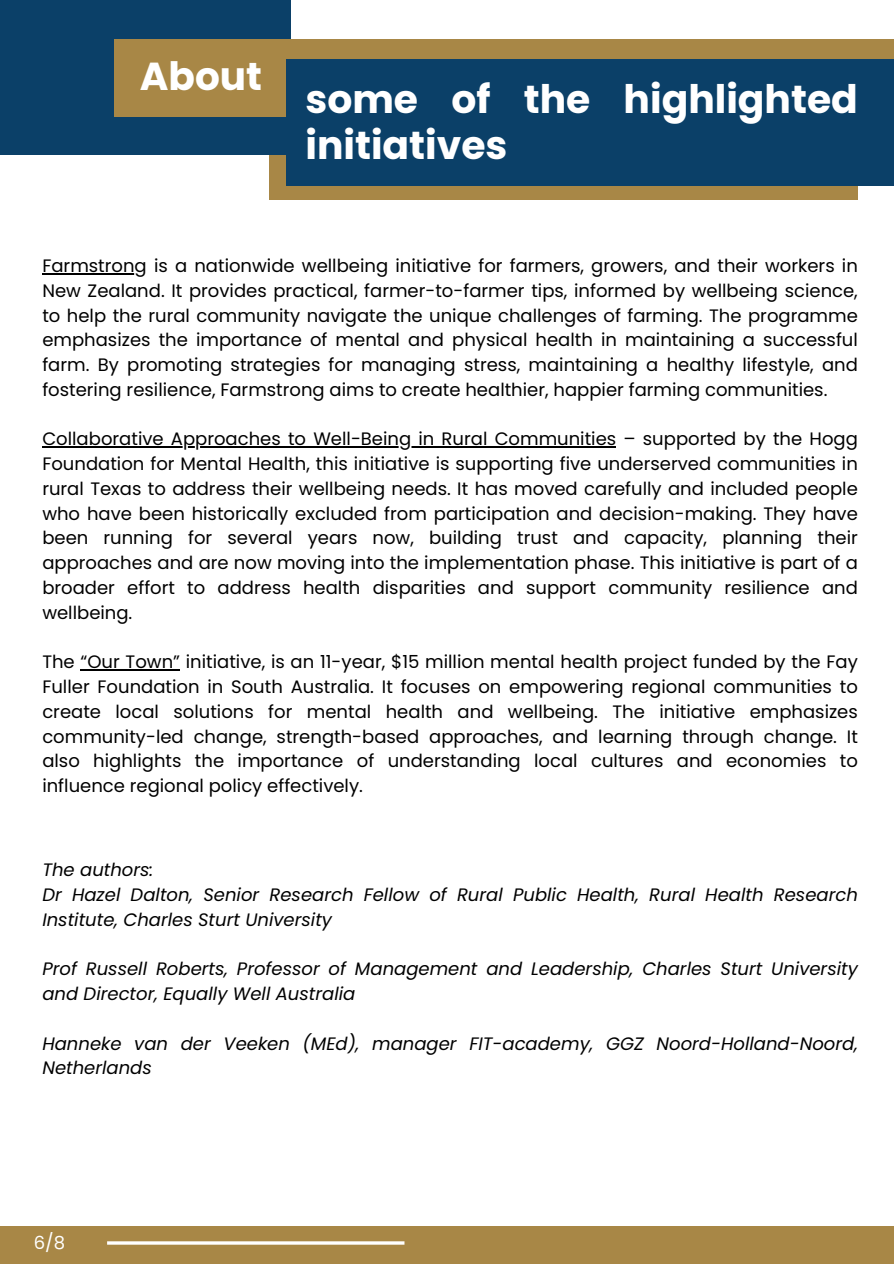
<style>
.page{position:relative;width:894px;height:1264px;background:#fff}
.page>*{position:absolute;margin:0;border:0;box-sizing:border-box;transform-origin:0 0}
.t1{font:700 39.3px/46.2px "Poppins";color:#fff}
.t2{font:700 39px "Poppins";color:#fff}
.t3{font:18px/24.8px "Poppins";color:#000;text-align:justify}
.t4{font:italic 18px/24.8px "Poppins";color:#000}
.t5{font:18px "Poppins";color:#fff}
</style>
<div class="page">
<div style="left:0;top:1225px;width:893px;height:38px;background:#a88746"></div>
<hr style="left:107px;top:1241px;width:297px;height:3px;background:#fff">
<div style="left:0;top:0;width:290px;height:155px;background:#0b4068"></div>
<div style="left:114px;top:39px;width:779px;height:78px;background:#a88746"></div>
<div style="left:269px;top:155px;width:588px;height:44px;background:#a88746"></div>
<div style="left:286px;top:59px;width:607px;height:126px;background:#0b4068"></div>
<hr style="left:42px;top:273px;width:105px;height:1px;background:#000">
<hr style="left:42px;top:446px;width:574px;height:1px;background:#000">
<hr style="left:81px;top:669px;width:99px;height:1px;background:#000">
<h2 class="t2" style="left:140px;top:49px;width:124px">About</h2>
<h1 class="t1" style="left:305px;top:76px;width:553px">some of the highlighted initiatives</h1>
<p class="t3" style="left:42px;top:253px;width:816px">Farmstrong is a nationwide wellbeing initiative for farmers, growers, and their workers in New Zealand. It provides practical, farmer-to-farmer tips, informed by wellbeing science, to help the rural community navigate the unique challenges of farming. The programme emphasizes the importance of mental and physical health in maintaining a successful farm. By promoting strategies for managing stress, maintaining a healthy lifestyle, and fostering resilience, Farmstrong aims to create healthier, happier farming communities.</p>
<p class="t3" style="left:42px;top:427px;width:816px">Collaborative Approaches to Well-Being in Rural Communities – supported by the Hogg Foundation for Mental Health, this initiative is supporting five underserved communities in rural Texas to address their wellbeing needs. It has moved carefully and included people who have been historically excluded from participation and decision-making. They have been running for several years now, building trust and capacity, planning their approaches and are now moving into the implementation phase. This initiative is part of a broader effort to address health disparities and support community resilience and wellbeing.</p>
<p class="t3" style="left:42px;top:649px;width:816px">The “Our Town” initiative, is an 11-year, $15 million mental health project funded by the Fay Fuller Foundation in South Australia. It focuses on empowering regional communities to create local solutions for mental health and wellbeing. The initiative emphasizes community-led change, strength-based approaches, and learning through change. It also highlights the importance of understanding local cultures and economies to influence regional policy effectively.</p>
<p class="t4" style="left:42px;top:857px;width:816px">The authors:<br>Dr Hazel Dalton, Senior Research Fellow of Rural Public Health, Rural Health Research<br>Institute, Charles Sturt University</p>
<p class="t4" style="left:42px;top:956px;width:816px">Prof Russell Roberts, Professor of Management and Leadership, Charles Sturt University and Director, Equally Well Australia</p>
<p class="t4" style="left:42px;top:1030px;width:816px">Hanneke van der Veeken (MEd), manager FIT-academy, GGZ Noord-Holland-Noord,<br>Netherlands</p>
<p class="t5" style="left:34px;top:1229px;width:33px">6/8</p>
</div>
